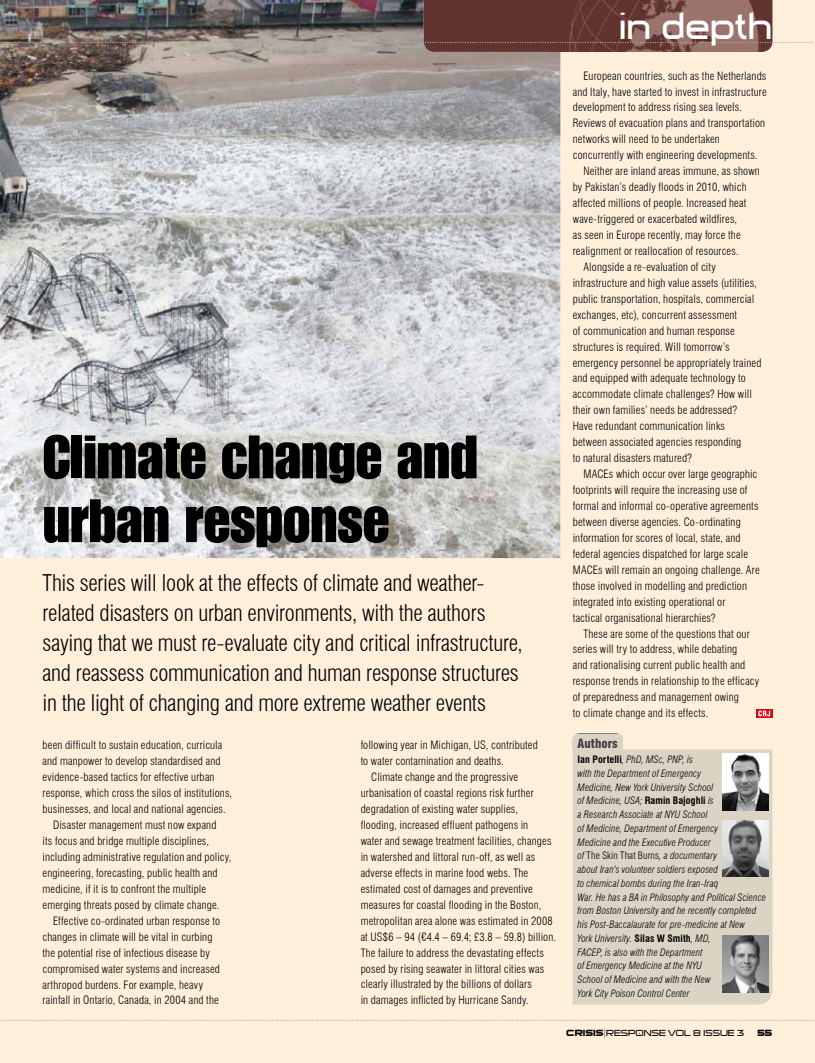
<style>
.page{position:relative;width:815px;height:1063px;background:#ffefdb}
.page>*{position:absolute;margin:0;border:0;box-sizing:border-box;transform-origin:0 0}
.t1{font:60px/63.8px "Impact LT Std";letter-spacing:-.005em;color:#000}
.t2{font:35px "Sui Generis Delite";color:#fff}
.t3{font:300 condensed 22.5px/30px "Swiss 721 BT";letter-spacing:-.01em;color:#000}
.t4{font:900 condensed 12.5px "Swiss 721 BT";color:#473e43}
.t5{font:300 condensed 11.25px "Swiss 721 BT";letter-spacing:.015em;color:#000}
.t6{font:italic 300 condensed 10px/13.8px "Swiss 721 BT";letter-spacing:.01em;color:#000}
.t7{font:8.75px "Sui Generis Delite";color:#000}
.t8{font:700 8.38px "Sui Generis Deluxe";color:#000;scale:1.05 1}
.t9{font:7.5px "Sui Generis Delite";color:#000}
.s1{font-weight:700;font-style:normal}
.s2{font-style:normal}
.s3{font-family:"Sui Generis Deluxe";font-weight:700;font-size:8.38px}
.s4{font-size:11.25px}
</style>
<div class="page">
<img style="left:0;top:52px;width:560px;height:506px">
<svg style="left:0;top:1020px;width:815px;height:1px"></svg>
<svg style="left:756px;top:709px;width:16px;height:9px"></svg>
<svg style="left:758px;top:710px;width:12px;height:6px"></svg>
<svg style="left:0;top:0;width:814px;height:52px;background:#77615d"></svg>
<div style="left:573px;top:749px;width:199px;height:256px;background:#dbd3c4"></div>
<svg style="left:573px;top:734px;width:50px;height:5px"></svg>
<div style="left:573px;top:739px;width:50px;height:10px;background:#dbd3c4"></div>
<img style="left:722px;top:754px;width:46px;height:57px">
<img style="left:722px;top:820px;width:46px;height:57px">
<img style="left:722px;top:936px;width:46px;height:56px">
<p class="t1" style="left:43px;top:424px;width:437px">Climate change and urban response</p>
<p class="t3" style="left:43px;top:568px;width:482px">This series will look at the effects of climate and weather&shy;related disasters on urban environments, with the authors saying that we must re-evaluate city and critical infrastructure, and reassess communication and human response structures in the light of changing and more extreme weather events</p>
<p class="t5" style="left:43px;top:739px;width:181px">been difficult to sustain education, curricula</p>
<p class="t5" style="left:43px;top:755px;width:180px">and manpower to develop standardised and</p>
<p class="t5" style="left:43px;top:770px;width:174px">evidence-based tactics for effective urban</p>
<p class="t5" style="left:43px;top:786px;width:191px">response, which cross the silos of institutions,</p>
<p class="t5" style="left:43px;top:802px;width:185px">businesses, and local and national agencies.</p>
<p class="t5" style="left:53px;top:818px;width:165px">Disaster management must now expand</p>
<p class="t5" style="left:43px;top:834px;width:168px">its focus and bridge multiple disciplines,</p>
<p class="t5" style="left:43px;top:850px;width:190px">including administrative regulation and policy,</p>
<p class="t5" style="left:43px;top:866px;width:177px">engineering, forecasting, public health and</p>
<p class="t5" style="left:43px;top:882px;width:165px">medicine, if it is to confront the multiple</p>
<p class="t5" style="left:43px;top:898px;width:178px">emerging threats posed by climate change.</p>
<p class="t5" style="left:53px;top:914px;width:168px">Effective co-ordinated urban response to</p>
<p class="t5" style="left:43px;top:930px;width:171px">changes in climate will be vital in curbing</p>
<p class="t5" style="left:43px;top:946px;width:169px">the potential rise of infectious disease by</p>
<p class="t5" style="left:43px;top:962px;width:179px">compromised water systems and increased</p>
<p class="t5" style="left:43px;top:978px;width:162px">arthropod burdens. For example, heavy</p>
<p class="t5" style="left:43px;top:994px;width:178px">rainfall in Ontario, Canada, in 2004 and the</p>
<p class="t5" style="left:361px;top:739px;width:179px">following year in Michigan, US, contributed</p>
<p class="t5" style="left:361px;top:754px;width:145px">to water contamination and deaths.</p>
<p class="t5" style="left:371px;top:770px;width:148px">Climate change and the progressive</p>
<p class="t5" style="left:361px;top:786px;width:175px">urbanisation of coastal regions risk further</p>
<p class="t5" style="left:361px;top:802px;width:159px">degradation of existing water supplies,</p>
<p class="t5" style="left:361px;top:818px;width:169px">flooding, increased effluent pathogens in</p>
<p class="t5" style="left:361px;top:834px;width:192px">water and sewage treatment facilities, changes</p>
<p class="t5" style="left:361px;top:850px;width:176px">in watershed and littoral run-off, as well as</p>
<p class="t5" style="left:361px;top:866px;width:169px">adverse effects in marine food webs. The</p>
<p class="t5" style="left:361px;top:882px;width:174px">estimated cost of damages and preventive</p>
<p class="t5" style="left:361px;top:898px;width:182px">measures for coastal flooding in the Boston,</p>
<p class="t5" style="left:361px;top:914px;width:194px">metropolitan area alone was estimated in 2008</p>
<p class="t5" style="left:361px;top:930px;width:197px">at US$6 – 94 (€4.4 – 69.4; £3.8 – 59.8) billion.</p>
<p class="t5" style="left:361px;top:946px;width:185px">The failure to address the devastating effects</p>
<p class="t5" style="left:361px;top:962px;width:185px">posed by rising seawater in littoral cities was</p>
<p class="t5" style="left:361px;top:978px;width:173px">clearly illustrated by the billions of dollars</p>
<p class="t5" style="left:361px;top:994px;width:170px">in damages inflicted by Hurricane Sandy.</p>
<p class="t2" style="left:619px;top:7px;width:155px">in depth</p>
<p class="t5" style="left:583px;top:69px;width:184px">European countries, such as the Netherlands</p>
<p class="t5" style="left:573px;top:85px;width:195px">and Italy, have started to invest in infrastructure</p>
<p class="t5" style="left:573px;top:101px;width:171px">development to address rising sea levels.</p>
<p class="t5" style="left:573px;top:117px;width:194px">Reviews of evacuation plans and transportation</p>
<p class="t5" style="left:573px;top:133px;width:149px">networks will need to be undertaken</p>
<p class="t5" style="left:573px;top:148px;width:186px">concurrently with engineering developments.</p>
<p class="t5" style="left:583px;top:164px;width:178px">Neither are inland areas immune, as shown</p>
<p class="t5" style="left:573px;top:180px;width:175px">by Pakistan’s deadly floods in 2010, which</p>
<p class="t5" style="left:573px;top:196px;width:175px">affected millions of people. Increased heat</p>
<p class="t5" style="left:573px;top:212px;width:166px">wave-triggered or exacerbated wildfires,</p>
<p class="t5" style="left:573px;top:228px;width:170px">as seen in Europe recently, may force the</p>
<p class="t5" style="left:573px;top:244px;width:167px">realignment or reallocation of resources.</p>
<p class="t5" style="left:583px;top:260px;width:134px">Alongside a re-evaluation of city</p>
<p class="t5" style="left:573px;top:276px;width:186px">infrastructure and high value assets (utilities,</p>
<p class="t5" style="left:573px;top:292px;width:183px">public transportation, hospitals, commercial</p>
<p class="t5" style="left:573px;top:308px;width:166px">exchanges, etc), concurrent assessment</p>
<p class="t5" style="left:573px;top:324px;width:164px">of communication and human response</p>
<p class="t5" style="left:573px;top:340px;width:158px">structures is required. Will tomorrow’s</p>
<p class="t5" style="left:573px;top:356px;width:190px">emergency personnel be appropriately trained</p>
<p class="t5" style="left:573px;top:372px;width:175px">and equipped with adequate technology to</p>
<p class="t5" style="left:573px;top:388px;width:181px">accommodate climate challenges? How will</p>
<p class="t5" style="left:573px;top:404px;width:166px">their own families’ needs be addressed?</p>
<p class="t5" style="left:573px;top:419px;width:154px">Have redundant communication links</p>
<p class="t5" style="left:573px;top:435px;width:170px">between associated agencies responding</p>
<p class="t5" style="left:573px;top:451px;width:121px">to natural disasters matured?</p>
<p class="t5" style="left:583px;top:467px;width:175px">MACEs which occur over large geographic</p>
<p class="t5" style="left:573px;top:483px;width:176px">footprints will require the increasing use of</p>
<p class="t5" style="left:573px;top:499px;width:187px">formal and informal co-operative agreements</p>
<p class="t5" style="left:573px;top:515px;width:170px">between diverse agencies. Co-ordinating</p>
<p class="t5" style="left:573px;top:531px;width:169px">information for scores of local, state, and</p>
<p class="t5" style="left:573px;top:547px;width:177px">federal agencies dispatched for large scale</p>
<p class="t5" style="left:573px;top:563px;width:189px">MACEs will remain an ongoing challenge. Are</p>
<p class="t5" style="left:573px;top:579px;width:176px">those involved in modelling and prediction</p>
<p class="t5" style="left:573px;top:595px;width:154px">integrated into existing operational or</p>
<p class="t5" style="left:573px;top:611px;width:144px">tactical organisational hierarchies?</p>
<p class="t5" style="left:583px;top:627px;width:168px">These are some of the questions that our</p>
<p class="t5" style="left:573px;top:643px;width:166px">series will try to address, while debating</p>
<p class="t5" style="left:573px;top:659px;width:174px">and rationalising current public health and</p>
<p class="t5" style="left:573px;top:675px;width:188px">response trends in relationship to the efficacy</p>
<p class="t5" style="left:573px;top:690px;width:168px">of preparedness and management owing</p>
<p class="t5" style="left:573px;top:706px;width:137px">to climate change and its effects.</p>
<p class="t4" style="left:578px;top:736px;width:42px">Authors</p>
<p class="t6" style="left:578px;top:753px;width:190px"><span class="s1">ian Portelli</span>, PhD, MSc, PNP, is<br>with the Department of Emergency<br>Medicine, New York University School<br>of Medicine, USA; <span class="s1">Ramin Bajoghli</span> is<br>a Research Associate at NYU School<br>of Medicine, Department of Emergency<br>Medicine and the Executive Producer<br>of <span class="s2">The Skin That Burns</span>, a documentary<br>about Iran’s volunteer soldiers exposed<br>to chemical bombs during the Iran-Iraq<br>War. He has a BA in Philosophy and Political Science from Boston University and he recently completed his Post-Baccalaurate for pre-medicine at New<br>York University. <span class="s1">silas w smith</span>, MD,<br>FACEP, is also with the Department<br>of Emergency Medicine at the NYU<br>School of Medicine and with the New<br>York City Poison Control Center</p>
<p class="t7" style="left:566px;top:1028px;width:179px"><span class="s3">CRISIS</span><span class="s4">|</span>RESPONSE VOL 8 ISSUE 3</p>
<p class="t9" style="left:638px;top:1029px;width:5px">+</p>
<p class="t8" style="left:757px;top:1028px;width:16px">55</p>
</div>
